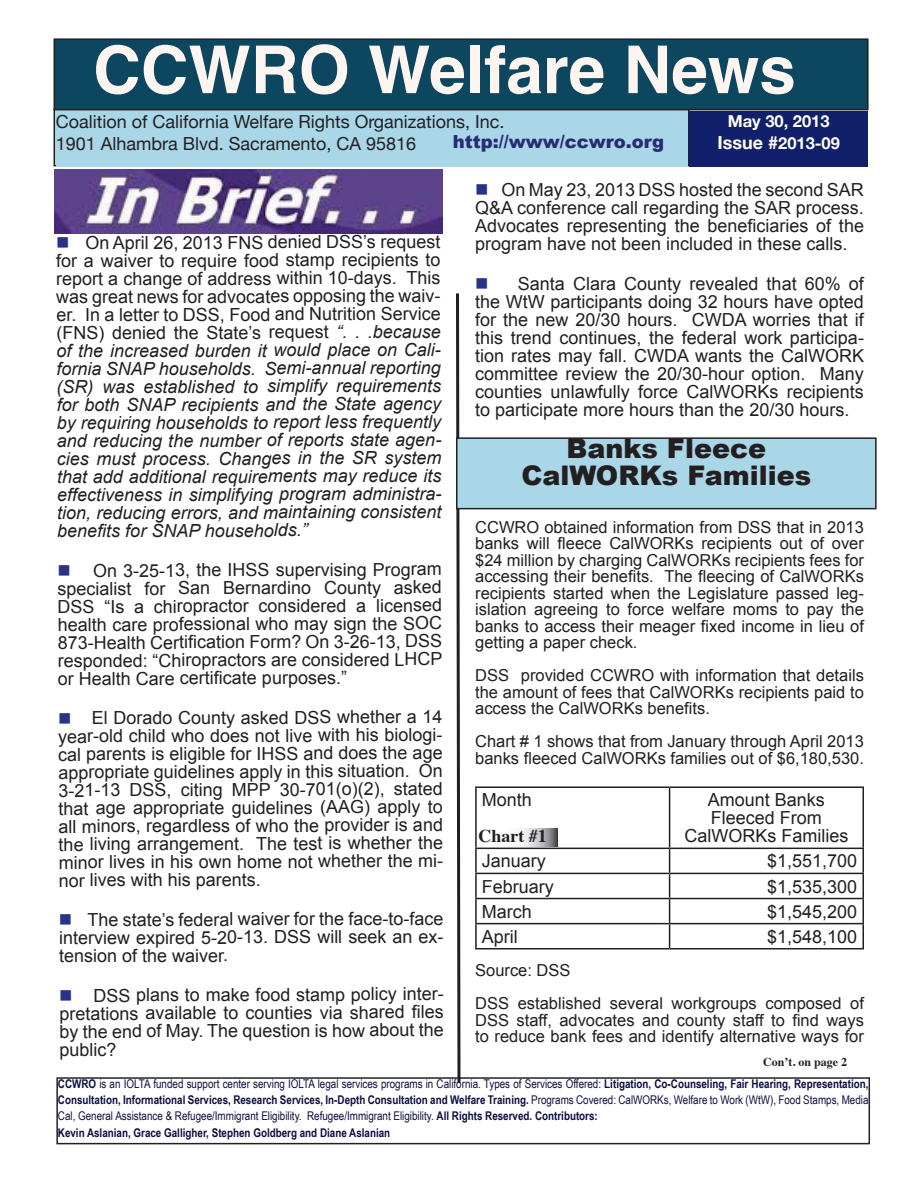
<style>
.page{position:relative;width:918px;height:1188px;background:#fff}
.page>*{position:absolute;margin:0;border:0;box-sizing:border-box;transform-origin:0 0}
.t1{font:700 66px "Helvetica";color:#fef5f1}
.t2{font:900 27px/27px "Arial";color:#231f20;text-align:center}
.t3{font:18px/18px "Arial";color:#231f20;text-align:justify}
.t4{font:italic 18px/18px "Arial";letter-spacing:-.005em;color:#231f20;text-align:justify}
.t5{font:18px/21.6px "Helvetica Neue";color:#231f20}
.t6{font:900 18px "Arial";color:#282c74}
.t7{font:700 18px "Times";color:#231f20}
.t8{font:16.5px/16.5px "Arial";color:#231f20}
.t9{font:700 16.5px/21.6px "Helvetica Neue";color:#fffef6;text-align:center}
.t10{font:700 12px/16.4px "Arial Narrow";color:#0c0f40}
.t11{font:700 12px "Times";color:#231f20}
.s1{font-size:18px}
.s2{color:#293289}
.s3{font-style:normal}
.s4{font-weight:400}
</style>
<div class="page">
<div style="left:54px;top:39px;width:814px;height:71px;background:#0c475f"></div>
<div style="left:54px;top:38px;width:815px;height:72px;border:2px solid #231f20"></div>
<div style="left:56px;top:111px;width:631px;height:55px;background:#aad7e8"></div>
<div style="left:56px;top:1077px;width:814px;height:67px;border:1px solid #231f20"></div>
<svg style="left:454px;top:293px;width:8px;height:790px"></svg>
<hr style="left:475px;top:786px;width:195px;height:2px;background:#231f20">
<hr style="left:475px;top:788px;width:2px;height:60px;background:#231f20">
<hr style="left:670px;top:786px;width:194px;height:2px;background:#231f20">
<hr style="left:669px;top:788px;width:1px;height:60px;background:#231f20">
<hr style="left:862px;top:788px;width:2px;height:60px;background:#231f20">
<hr style="left:475px;top:848px;width:195px;height:1px;background:#231f20">
<hr style="left:475px;top:849px;width:2px;height:24px;background:#231f20">
<hr style="left:670px;top:848px;width:194px;height:1px;background:#231f20">
<hr style="left:862px;top:849px;width:2px;height:24px;background:#231f20">
<hr style="left:475px;top:873px;width:195px;height:1px;background:#231f20">
<hr style="left:475px;top:874px;width:2px;height:24px;background:#231f20">
<hr style="left:670px;top:873px;width:194px;height:1px;background:#231f20">
<hr style="left:862px;top:874px;width:2px;height:24px;background:#231f20">
<hr style="left:475px;top:898px;width:195px;height:1px;background:#231f20">
<hr style="left:475px;top:899px;width:2px;height:24px;background:#231f20">
<hr style="left:670px;top:898px;width:194px;height:1px;background:#231f20">
<hr style="left:862px;top:899px;width:2px;height:24px;background:#231f20">
<hr style="left:475px;top:923px;width:195px;height:1px;background:#231f20">
<hr style="left:475px;top:924px;width:2px;height:24px;background:#231f20">
<hr style="left:670px;top:923px;width:194px;height:1px;background:#231f20">
<svg style="left:669px;top:849px;width:1px;height:99px"></svg>
<hr style="left:862px;top:924px;width:2px;height:24px;background:#231f20">
<hr style="left:475px;top:948px;width:195px;height:1px;background:#231f20">
<hr style="left:670px;top:948px;width:194px;height:1px;background:#231f20">
<div style="left:689px;top:111px;width:179px;height:55px;background:#121f6a"></div>
<img style="left:54px;top:169px;width:389px;height:64px">
<div style="left:457px;top:438px;width:419px;height:71px;background:#aad7e8"></div>
<div style="left:456px;top:437px;width:421px;height:72px;border:2px solid #231f20"></div>
<svg style="left:521px;top:828px;width:37px;height:18px"></svg>
<h1 class="t1" style="left:93px;top:17px;width:704px">CCWRO Welfare News</h1>
<p class="t5" style="left:56px;top:111px;width:450px">Coalition of California Welfare Rights Organizations, Inc.<br>1901 Alhambra Blvd. Sacramento, CA 95816</p>
<p class="t6" style="left:453px;top:129px;width:213px">http://www/ccwro.org</p>
<p class="t9" style="left:718px;top:110px;width:124px">May 30, 2013<br><span class="s1">Issue #</span>2013-09</p>
<p class="t4" style="left:56px;top:233px;width:387px"><span class="s2">■</span> <span class="s3">On April 26, 2013 FNS denied DSS’s request for a waiver to require food stamp recipients to report a change of address within 10-days. This was great news for advocates opposing the waiv&shy;er. In a letter to DSS, Food and Nutrition Service (FNS) denied the State’s request</span> “. . .because of the increased burden it would place on Cali&shy;fornia SNAP households. Semi-annual reporting (SR) was established to simplify requirements for both SNAP recipients and the State agency by requiring households to report less frequently and reducing the number of reports state agen&shy;cies must process. Changes in the SR system that add additional requirements may reduce its effectiveness in simplifying program administra&shy;tion, reducing errors, and maintaining consistent benefits for SNAP households.”</p>
<p class="t3" style="left:57px;top:561px;width:387px"><span class="s2">■</span> On 3-25-13, the IHSS supervising Program specialist for San Bernardino County asked DSS “Is a chiropractor considered a licensed health care professional who may sign the SOC 873-Health Certification Form? On 3-26-13, DSS responded: “Chiropractors are considered LHCP or Health Care certificate purposes.”</p>
<p class="t3" style="left:58px;top:709px;width:387px"><span class="s2">■</span> El Dorado County asked DSS whether a 14 year-old child who does not live with his biologi&shy;cal parents is eligible for IHSS and does the age appropriate guidelines apply in this situation. On 3-21-13 DSS, citing MPP 30-701(o)(2), stated that age appropriate guidelines (AAG) apply to all minors, regardless of who the provider is and the living arrangement. The test is whether the minor lives in his own home not whether the mi&shy;nor lives with his parents.</p>
<p class="t3" style="left:59px;top:910px;width:386px"><span class="s2">■</span> The state’s federal waiver for the face-to-face interview expired 5-20-13. DSS will seek an ex&shy;tension of the waiver.</p>
<p class="t3" style="left:59px;top:986px;width:386px"><span class="s2">■</span> DSS plans to make food stamp policy inter&shy;pretations available to counties via shared files by the end of May. The question is how about the public?</p>
<p class="t3" style="left:475px;top:181px;width:390px"><span class="s2">■</span> On May 23, 2013 DSS hosted the second SAR Q&amp;A conference call regarding the SAR process.<br>Advocates representing the beneficiaries of the program have not been included in these calls.</p>
<p class="t3" style="left:475px;top:275px;width:390px"><span class="s2">■</span> Santa Clara County revealed that 60% of the WtW participants doing 32 hours have opted for the new 20/30 hours. CWDA worries that if this trend continues, the federal work participa&shy;tion rates may fall. CWDA wants the CalWORK committee review the 20/30-hour option. Many counties unlawfully force CalWORKs recipients to participate more hours than the 20/30 hours.</p>
<h2 class="t2" style="left:521px;top:434px;width:291px">Banks Fleece<br>CalWORKs Families</h2>
<p class="t8" style="left:475px;top:519px;width:390px;text-align:justify">CCWRO obtained information from DSS that in 2013 banks will fleece CalWORKs recipients out of over $24 million by charging CalWORKs recipients fees for accessing their benefits. The fleecing of CalWORKs recipients started when the Legislature passed leg&shy;islation agreeing to force welfare moms to pay the banks to access their meager fixed income in lieu of getting a paper check.</p>
<p class="t8" style="left:475px;top:668px;width:390px;text-align:justify">DSS provided CCWRO with information that details the amount of fees that CalWORKs recipients paid to access the CalWORKs benefits.</p>
<p class="t8" style="left:475px;top:734px;width:390px">Chart # 1 shows that from January through April 2013 banks fleeced CalWORKs families out of $6,180,530.</p>
<p class="t3" style="left:482px;top:791px;width:52px">Month</p>
<p class="t3" style="left:684px;top:791px;width:165px;text-align:center">Amount Banks<br>Fleeced From<br>CalWORKs Families</p>
<p class="t3" style="left:482px;top:852px;width:66px">January</p>
<p class="t3" style="left:767px;top:852px;width:92px">$1,551,700</p>
<p class="t3" style="left:482px;top:877px;width:74px">February</p>
<p class="t3" style="left:767px;top:877px;width:92px">$1,535,300</p>
<p class="t3" style="left:482px;top:903px;width:52px">March</p>
<p class="t3" style="left:767px;top:903px;width:92px">$1,545,200</p>
<p class="t3" style="left:482px;top:928px;width:37px">April</p>
<p class="t3" style="left:767px;top:928px;width:92px">$1,548,100</p>
<p class="t8" style="left:475px;top:954px;width:390px;line-height:33px">Source: DSS<br>DSS established several workgroups composed of</p>
<p class="t8" style="left:475px;top:1012px;width:390px">DSS staff, advocates and county staff to find ways to reduce bank fees and identify alternative ways for</p>
<p class="t7" style="left:478px;top:818px;width:70px">Chart #1</p>
<p class="t11" style="left:763px;top:1050px;width:85px">Con’t. on page 2</p>
<p class="t10" style="left:58px;top:1075px;width:812px">CCWRO <span class="s4">is an IOLTA funded support center serving IOLTA legal services programs in California. Types of Services Offered:</span> Litigation, Co-Counseling, Fair Hearing, Representation, Consultation, Informational Services, Research Services, In-Depth Consultation and Welfare Training. <span class="s4">Programs Covered: CalWORKs, Welfare to Work (WtW), Food Stamps, Media Cal, General Assistance &amp; Refugee/Immigrant Eligibility. Refugee/Immigrant Eligibility.</span> All Rights Reserved. Contributors:<br>Kevin Aslanian, Grace Galligher, Stephen Goldberg and Diane Aslanian</p>
</div>
